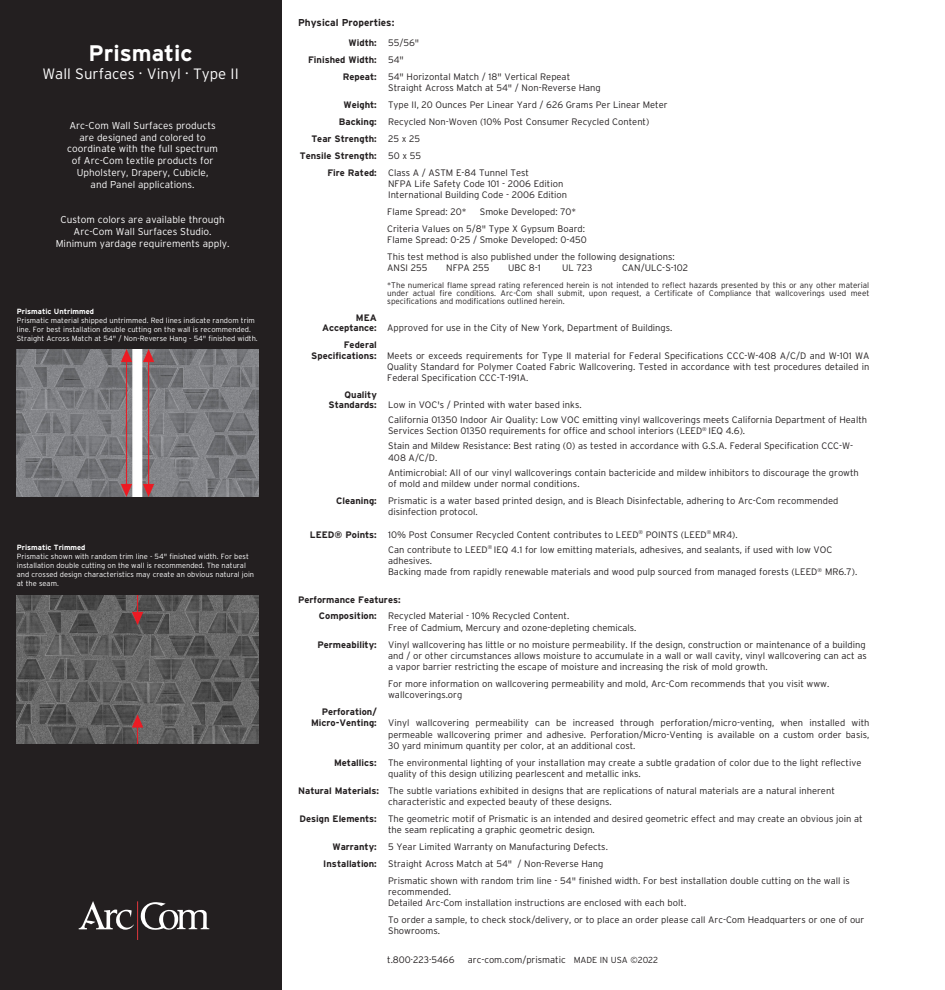
<style>
.page{position:relative;width:945px;height:990px;background:#fff}
.page>*{position:absolute;margin:0;border:0;box-sizing:border-box;transform-origin:0 0}
.t1{font:22.5px "Interstate Bold LS";color:#fff}
.t2{font:15px "Interstate Light LS";color:#fff}
.t3{font:10px/11.8px "Interstate Light LS";color:#fff;text-align:center}
.t4{font:10px "Interstate Bold LS";color:#231f20}
.t5{font:9.38px/11.2px "Interstate Light LS";color:#231f20}
.t6{font:9.38px "Interstate Bold LS";color:#231f20}
.t7{font:8.12px/8.1px "Interstate Light LS";color:#231f20;text-align:justify}
.t8{font:300 7.5px/9px "Interstate";color:#fff}
.t9{font:700 7.5px "Interstate";color:#fff}
.s1{font-family:"Interstate Light LS"}
.s2{font-family:"Interstate Bold LS"}
.s3{font-size:8.75px}
</style>
<div class="page">
<div style="left:0;top:0;width:281px;height:990px;background:#231f20"></div>
<img style="left:17px;top:596px;width:242px;height:147px">
<img style="left:17px;top:349px;width:242px;height:148px">
<svg style="left:79px;top:901px;width:55px;height:29px"></svg>
<svg style="left:141px;top:902px;width:68px;height:28px"></svg>
<hr style="left:137px;top:901px;width:1px;height:38px;background:#e1373d">
<p class="t1" style="left:89px;top:40px;width:106px">Prismatic</p>
<p class="t2" style="left:42px;top:65px;width:198px">Wall Surfaces . Vinyl . Type II</p>
<p class="t3" style="left:69px;top:119px;width:148px">Arc-Com Wall Surfaces products</p>
<p class="t3" style="left:79px;top:131px;width:128px">are designed and colored to</p>
<p class="t3" style="left:67px;top:143px;width:152px">coordinate with the full spectrum</p>
<p class="t3" style="left:72px;top:155px;width:143px">of Arc-Com textile products for</p>
<p class="t3" style="left:77px;top:166px;width:133px">Upholstery, Drapery, Cubicle,</p>
<p class="t3" style="left:91px;top:178px;width:106px">and Panel applications.</p>
<p class="t3" style="left:56px;top:214px;width:175px">Custom colors are available through<br>Arc-Com Wall Surfaces Studio.<br>Minimum yardage requirements apply.</p>
<p class="t9" style="left:17px;top:307px;width:79px">Prismatic Untrimmed</p>
<p class="t8" style="left:17px;top:316px;width:242px">Prismatic material shipped untrimmed. Red lines indicate random trim line. For best installation double cutting on the wall is recommended.<br>Straight Across Match at 54" / Non-Reverse Hang - 54" finished width.</p>
<p class="t9" style="left:17px;top:543px;width:70px">Prismatic Trimmed</p>
<p class="t8" style="left:17px;top:552px;width:239px">Prismatic shown with random trim line - 54" finished width. For best installation double cutting on the wall is recommended. The natural and crossed design characteristics may create an obvious natural join at the seam.</p>
<p class="t4" style="left:298px;top:17px;width:98px">Physical Properties:</p>
<p class="t6" style="left:349px;top:38px;width:72px">Width: <span class="s1">55/56"</span></p>
<p class="t6" style="left:308px;top:55px;width:97px">Finished Width: <span class="s1">54"</span></p>
<p class="t5" style="left:388px;top:71px;width:214px;text-indent:-45px"><span class="s2">Repeat:</span> 54" Horizontal Match / 18" Vertical Repeat<br>Straight Across Match at 54" / Non-Reverse Hang</p>
<p class="t5" style="left:343px;top:99px;width:326px"><span class="s2">Weight:</span> Type II, 20 Ounces Per Linear Yard / 626 Grams Per Linear Meter</p>
<p class="t5" style="left:339px;top:116px;width:312px"><span class="s2">Backing:</span> Recycled Non-Woven (10% Post Consumer Recycled Content)</p>
<p class="t6" style="left:311px;top:133px;width:110px">Tear Strength: <span class="s1">25 x 25</span></p>
<p class="t6" style="left:300px;top:150px;width:123px">Tensile Strength: <span class="s1">50 x 55</span></p>
<p class="t5" style="left:388px;top:167px;width:181px;text-indent:-61px"><span class="s2">Fire Rated:</span> Class A / ASTM E-84 Tunnel Test<br>NFPA Life Safety Code 101 - 2006 Edition<br>International Building Code - 2006 Edition</p>
<p class="t5" style="left:387px;top:206px;width:81px">Flame Spread: 20*</p>
<p class="t5" style="left:480px;top:206px;width:98px">Smoke Developed: 70*</p>
<p class="t5" style="left:387px;top:223px;width:201px">Criteria Values on 5/8" Type X Gypsum Board:<br>Flame Spread: 0-25 / Smoke Developed: 0-450</p>
<p class="t5" style="left:387px;top:251px;width:289px">This test method is also published under the following designations:<br>ANSI 255</p>
<p class="t5" style="left:446px;top:262px;width:45px">NFPA 255</p>
<p class="t5" style="left:508px;top:262px;width:34px">UBC 8-1</p>
<p class="t5" style="left:562px;top:262px;width:32px">UL 723</p>
<p class="t5" style="left:622px;top:262px;width:68px">CAN/ULC-S-102</p>
<p class="t7" style="left:387px;top:281px;width:484px">*The numerical flame spread rating referenced herein is not intended to reflect hazards presented by this or any other material under actual fire conditions. Arc-Com shall submit, upon request, a Certificate of Compliance that wallcoverings used meet specifications and modifications outlined herein.</p>
<p class="t6" style="left:356px;top:312px;width:22px">MEA</p>
<p class="t5" style="left:322px;top:322px;width:352px"><span class="s2">Acceptance:</span> Approved for use in the City of New York, Department of Buildings.</p>
<p class="t6" style="left:344px;top:339px;width:35px">Federal</p>
<p class="t5" style="left:387px;top:350px;width:484px;text-align:justify;text-indent:-76px"><span class="s2">Specifications:</span> Meets or exceeds requirements for Type II material for Federal Specifications CCC-W-408 A/C/D and W-101 WA Quality Standard for Polymer Coated Fabric Wallcovering. Tested in accordance with test procedures detailed in Federal Specification CCC-T-191A.</p>
<p class="t6" style="left:345px;top:390px;width:34px">Quality</p>
<p class="t5" style="left:388px;top:397px;width:480px;line-height:15px;text-indent:-60px"><span class="s2">Standards:</span> Low in VOC's / Printed with water based inks.<br>California 01350 Indoor Air Quality: Low VOC emitting vinyl wallcoverings meets California Department of Health</p>
<p class="t5" style="left:388px;top:424px;width:467px;line-height:15px">Services Section 01350 requirements for office and school interiors (LEED<sup>®</sup> IEQ 4.6).<br>Stain and Mildew Resistance: Best rating (0) as tested in accordance with G.S.A. Federal Specification CCC-W-</p>
<p class="t5" style="left:388px;top:452px;width:51px">408 A/C/D.</p>
<p class="t5" style="left:388px;top:467px;width:472px">Antimicrobial: All of our vinyl wallcoverings contain bactericide and mildew inhibitors to discourage the growth of mold and mildew under normal conditions.</p>
<p class="t5" style="left:388px;top:495px;width:452px;text-indent:-52px"><span class="s2">Cleaning:</span> Prismatic is a water based printed design, and is Bleach Disinfectable, adhering to Arc-Com recommended disinfection protocol.</p>
<p class="t5" style="left:310px;top:529px;width:429px"><span class="s2">LEED® Points:</span> 10% Post Consumer Recycled Content contributes to LEED<sup>®</sup> POINTS (LEED<sup>®</sup> MR4).</p>
<p class="t5" style="left:388px;top:544px;width:446px">Can contribute to LEED<sup>®</sup> IEQ 4.1 for low emitting materials, adhesives, and sealants, if used with low VOC adhesives.</p>
<p class="t5" style="left:388px;top:566px;width:471px">Backing made from rapidly renewable materials and wood pulp sourced from managed forests (LEED<sup>®</sup> MR6.7).</p>
<p class="t6" style="left:298px;top:594px;width:104px">Performance Features:</p>
<p class="t5" style="left:388px;top:610px;width:250px;text-indent:-69px"><span class="s2">Composition:</span> Recycled Material - 10% Recycled Content.<br>Free of Cadmium, Mercury and ozone-depleting chemicals.</p>
<p class="t5" style="left:388px;top:639px;width:480px;text-align:justify;text-indent:-71px"><span class="s2">Permeability:</span> Vinyl wallcovering has little or no moisture permeability. If the design, construction or maintenance of a building and / or other circumstances allows moisture to accumulate in a wall or wall cavity, vinyl wallcovering can act as a vapor barrier restricting the escape of moisture and increasing the risk of mold growth.</p>
<p class="t5" style="left:388px;top:678px;width:443px">For more information on wallcovering permeability and mold, Arc-Com recommends that you visit www. wallcoverings.org</p>
<p class="t6" style="left:322px;top:706px;width:57px">Perforation/</p>
<p class="t5" style="left:388px;top:717px;width:483px;text-align:justify;text-indent:-77px"><span class="s2">Micro-Venting:</span> Vinyl wallcovering permeability can be increased through perforation/micro-venting, when installed with permeable wallcovering primer and adhesive. Perforation/Micro-Venting is available on a custom order basis, 30 yard minimum quantity per color, at an additional cost.</p>
<p class="t5" style="left:388px;top:757px;width:475px;text-indent:-54px"><span class="s2">Metallics:</span> The environmental lighting of your installation may create a subtle gradation of color due to the light reflective quality of this design utilizing pearlescent and metallic inks.</p>
<p class="t5" style="left:388px;top:785px;width:448px;text-indent:-90px"><span class="s2">Natural Materials:</span> The subtle variations exhibited in designs that are replications of natural materials are a natural inherent characteristic and expected beauty of these designs.</p>
<p class="t5" style="left:388px;top:813px;width:476px;text-indent:-89px"><span class="s2">Design Elements:</span> The geometric motif of Prismatic is an intended and desired geometric effect and may create an obvious join at the seam replicating a graphic geometric design.</p>
<p class="t5" style="left:332px;top:841px;width:277px"><span class="s2">Warranty:</span> 5 Year Limited Warranty on Manufacturing Defects.</p>
<p class="t5" style="left:323px;top:858px;width:282px"><span class="s2">Installation:</span> Straight Across Match at 54" / Non-Reverse Hang</p>
<p class="t5" style="left:388px;top:875px;width:463px">Prismatic shown with random trim line - 54" finished width. For best installation double cutting on the wall is recommended.<br>Detailed Arc-Com installation instructions are enclosed with each bolt.</p>
<p class="t5" style="left:388px;top:914px;width:478px">To order a sample, to check stock/delivery, or to place an order please call Arc-Com Headquarters or one of our<br>Showrooms.</p>
<p class="t5" style="left:387px;top:954px;width:69px">t.800.223.5466</p>
<p class="t5" style="left:468px;top:954px;width:192px">arc-com.com/prismatic <span class="s3">MADE IN USA ©2022</span></p>
</div>
